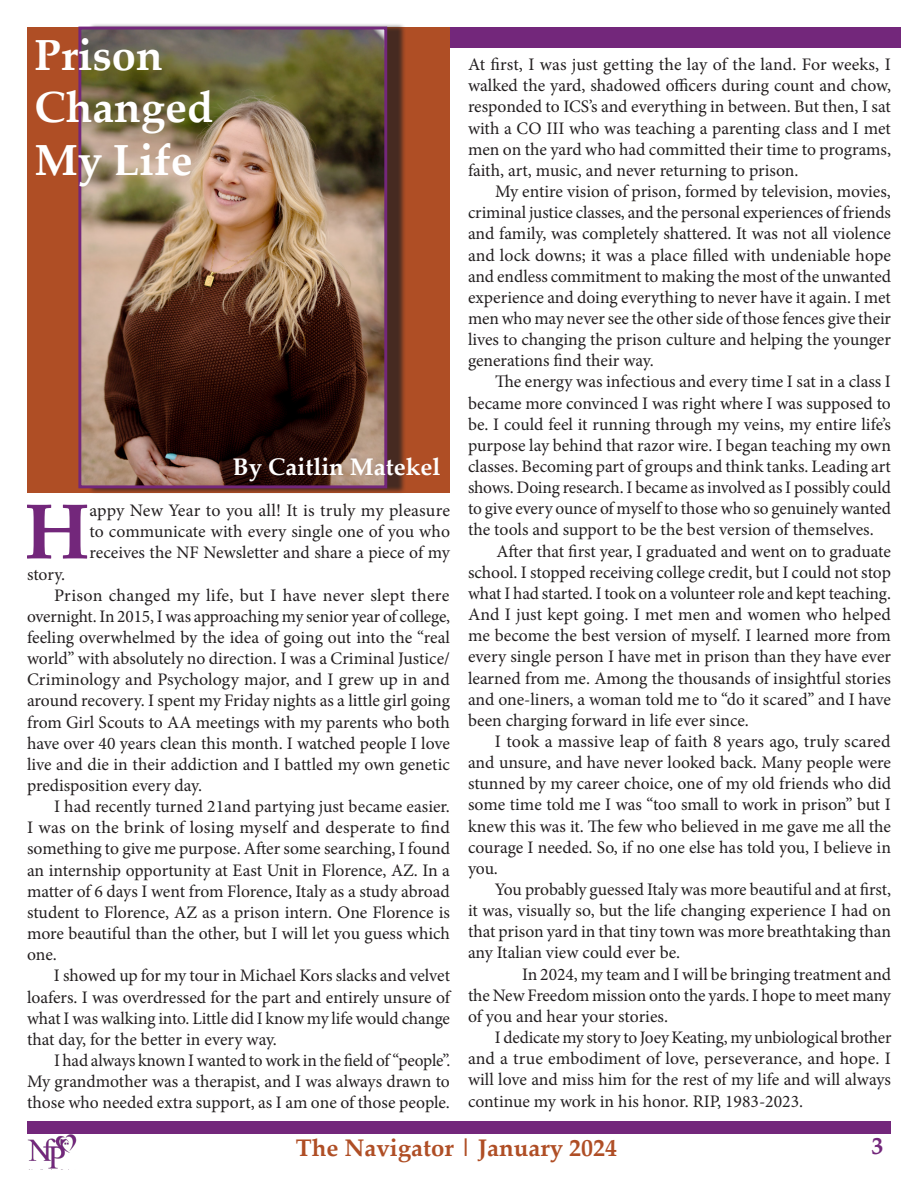
<style>
.page{position:relative;width:918px;height:1188px;background:#fff}
.page>*{position:absolute;margin:0;border:0;box-sizing:border-box;transform-origin:0 0}
.t1{font:700 78px "Palatino Linotype";color:#73277b}
.t2{font:700 43.5px "Palatino Linotype";color:#fff}
.t3{font:700 24px "Palatino Linotype";color:#af4e25}
.t4{font:700 24px "Palatino Linotype";color:#fff}
.t5{font:700 24px "Palatino Linotype";color:#73277b}
.t6{font:17.7px/21.1px "Minion Pro";letter-spacing:-.005em;color:#231f20;text-align:justify}
</style>
<div class="page">
<img style="left:27px;top:1134px;width:49px;height:35px">
<div style="left:27px;top:27px;width:874px;height:21px;background:#73277b"></div>
<div style="left:27px;top:27px;width:423px;height:465px;background:#af4e25"></div>
<div style="left:27px;top:1121px;width:864px;height:13px;background:#73277b"></div>
<div style="left:88px;top:23px;width:318px;height:471px;background:#231f20;opacity:.75"></div>
<img style="left:82px;top:31px;width:301px;height:453px">
<div style="left:78px;top:27px;width:309px;height:461px;border:3px solid #73277b"></div>
<p class="t2" style="left:35px;top:25px;width:130px">Prison</p>
<p class="t2" style="left:35px;top:77px;width:180px">Changed</p>
<p class="t2" style="left:35px;top:129px;width:160px">My Life</p>
<p class="t4" style="left:233px;top:450px;width:209px">By Caitlin Matekel</p>
<p class="t1" style="left:25px;top:476px;width:67px">H</p>
<p class="t6" style="left:90px;top:500px;width:362px">appy New Year to you all! It is truly my pleasure to communicate with every single one of you who receives the NF Newsletter and share a piece of my</p>
<p class="t6" style="left:27px;top:563px;width:40px">story.</p>
<p class="t6" style="left:27px;top:585px;width:425px;text-indent:27px">Prison changed my life, but I have never slept there overnight. In 2015, I was approaching my senior year of college, feeling overwhelmed by the idea of going out into the “real world” with absolutely no direction. I was a Criminal Justice/ Criminology and Psychology major, and I grew up in and around recovery. I spent my Friday nights as a little girl going from Girl Scouts to AA meetings with my parents who both have over 40 years clean this month. I watched people I love live and die in their addiction and I battled my own genetic predisposition every day.</p>
<p class="t6" style="left:27px;top:796px;width:425px;text-indent:27px">I had recently turned 21and partying just became easier.<br>I was on the brink of losing myself and desperate to find something to give me purpose. After some searching, I found an internship opportunity at East Unit in Florence, AZ. In a matter of 6 days I went from Florence, Italy as a study abroad student to Florence, AZ as a prison intern. One Florence is more beautiful than the other, but I will let you guess which one.</p>
<p class="t6" style="left:27px;top:965px;width:425px;text-indent:27px">I showed up for my tour in Michael Kors slacks and velvet loafers. I was overdressed for the part and entirely unsure of what I was walking into. Little did I know my life would change that day, for the better in every way.</p>
<p class="t6" style="left:27px;top:1050px;width:425px;text-indent:27px">I had always known I wanted to work in the field of “people”.<br>My grandmother was a therapist, and I was always drawn to those who needed extra support, as I am one of those people.</p>
<p class="t6" style="left:468px;top:54px;width:425px">At first, I was just getting the lay of the land. For weeks, I walked the yard, shadowed officers during count and chow, responded to ICS’s and everything in between. But then, I sat with a CO III who was teaching a parenting class and I met men on the yard who had committed their time to programs, faith, art, music, and never returning to prison.</p>
<p class="t6" style="left:468px;top:181px;width:425px;text-indent:27px">My entire vision of prison, formed by television, movies, criminal justice classes, and the personal experiences of friends and family, was completely shattered. It was not all violence and lock downs; it was a place filled with undeniable hope and endless commitment to making the most of the unwanted experience and doing everything to never have it again. I met men who may never see the other side of those fences give their lives to changing the prison culture and helping the younger generations find their way.</p>
<p class="t6" style="left:468px;top:371px;width:425px;text-indent:27px">The energy was infectious and every time I sat in a class I became more convinced I was right where I was supposed to be. I could feel it running through my veins, my entire life’s purpose lay behind that razor wire. I began teaching my own classes. Becoming part of groups and think tanks. Leading art shows. Doing research. I became as involved as I possibly could to give every ounce of myself to those who so genuinely wanted the tools and support to be the best version of themselves.</p>
<p class="t6" style="left:468px;top:540px;width:425px;text-indent:28px">After that first year, I graduated and went on to graduate school. I stopped receiving college credit, but I could not stop what I had started. I took on a volunteer role and kept teaching.<br>And I just kept going. I met men and women who helped me become the best version of myself. I learned more from every single person I have met in prison than they have ever learned from me. Among the thousands of insightful stories and one-liners, a woman told me to “do it scared” and I have been charging forward in life ever since.</p>
<p class="t6" style="left:468px;top:731px;width:425px;text-indent:27px">I took a massive leap of faith 8 years ago, truly scared and unsure, and have never looked back. Many people were stunned by my career choice, one of my old friends who did some time told me I was “too small to work in prison” but I knew this was it. The few who believed in me gave me all the courage I needed. So, if no one else has told you, I believe in you.</p>
<p class="t6" style="left:468px;top:879px;width:425px;text-indent:27px">You probably guessed Italy was more beautiful and at first, it was, visually so, but the life changing experience I had on that prison yard in that tiny town was more breathtaking than any Italian view could ever be.</p>
<p class="t6" style="left:468px;top:963px;width:425px;text-indent:54px">In 2024, my team and I will be bringing treatment and the New Freedom mission onto the yards. I hope to meet many of you and hear your stories.</p>
<p class="t6" style="left:468px;top:1027px;width:425px;text-indent:27px">I dedicate my story to Joey Keating, my unbiological brother and a true embodiment of love, perseverance, and hope. I will love and miss him for the rest of my life and will always continue my work in his honor. RIP, 1983-2023.</p>
<h3 class="t3" style="left:296px;top:1130px;width:323px">The Navigator | January 2024</h3>
<h3 class="t5" style="left:872px;top:1128px;width:13px">3</h3>
</div>
